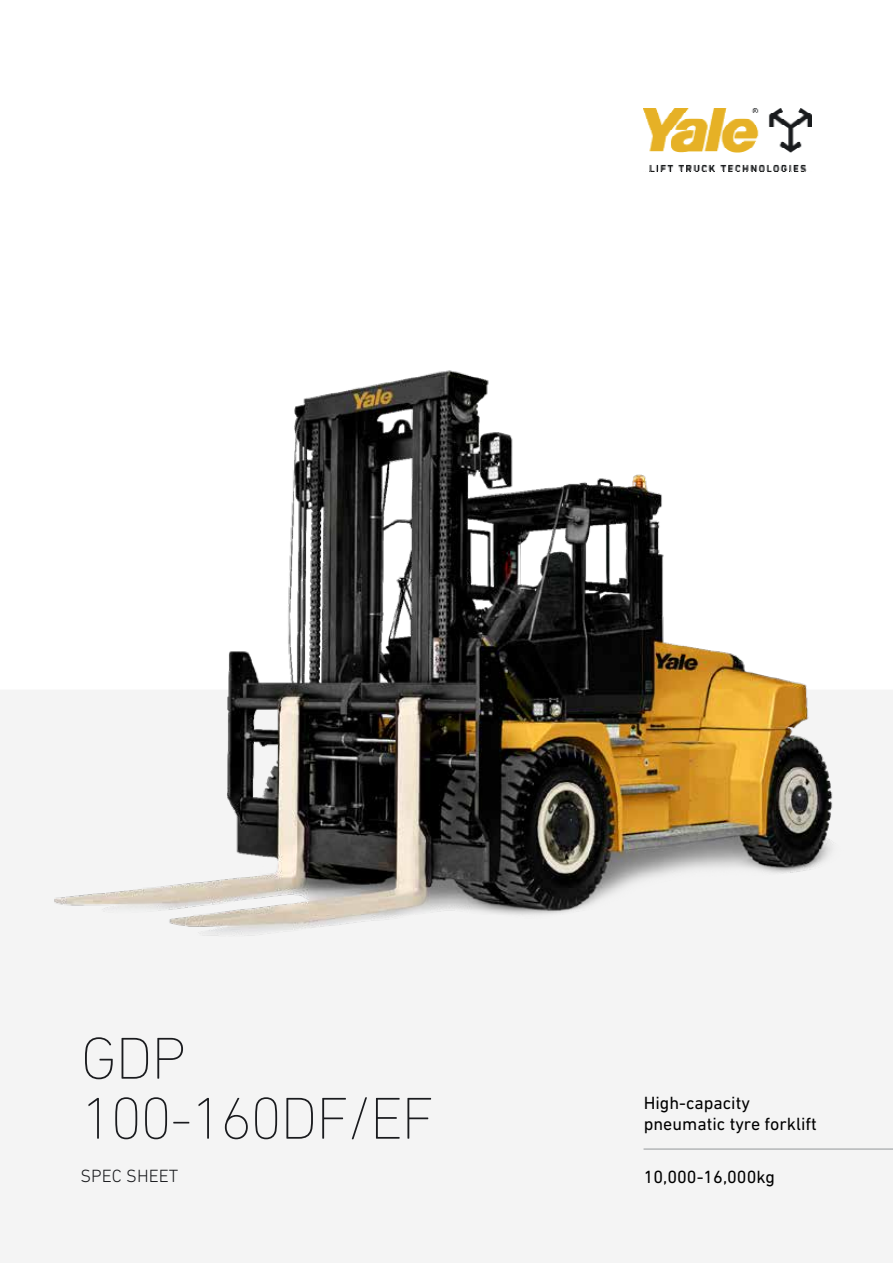
<style>
.page{position:relative;width:893px;height:1263px;background:#fff}
.page>*{position:absolute;margin:0;border:0;box-sizing:border-box;transform-origin:0 0}
.t1{font:200 60px/60px "DIN Next LT Pro";letter-spacing:-.025em;color:#1a1b1e}
.t2{font:18px/21px "DIN Next LT Pro";color:#000}
.t3{font:300 18px "DIN Next LT Pro";color:#1a1b1e}
</style>
<div class="page">
<div style="left:0;top:690px;width:893px;height:573px;background:#f4f4f4"></div>
<hr style="left:643px;top:1148px;width:250px;height:2px;background:#b4b6b8">
<img style="left:0;top:370px;width:882px;height:613px">
<img style="left:643px;top:108px;width:169px;height:64px">
<h1 class="t1" style="left:81px;top:1028px;width:355px">GDP<br>100-160DF/EF</h1>
<p class="t3" style="left:81px;top:1166px;width:99px">SPEC SHEET</p>
<p class="t2" style="left:644px;top:1092px;width:175px">High-capacity pneumatic tyre forklift</p>
<p class="t2" style="left:644px;top:1166px;width:133px">10,000-16,000kg</p>
</div>
